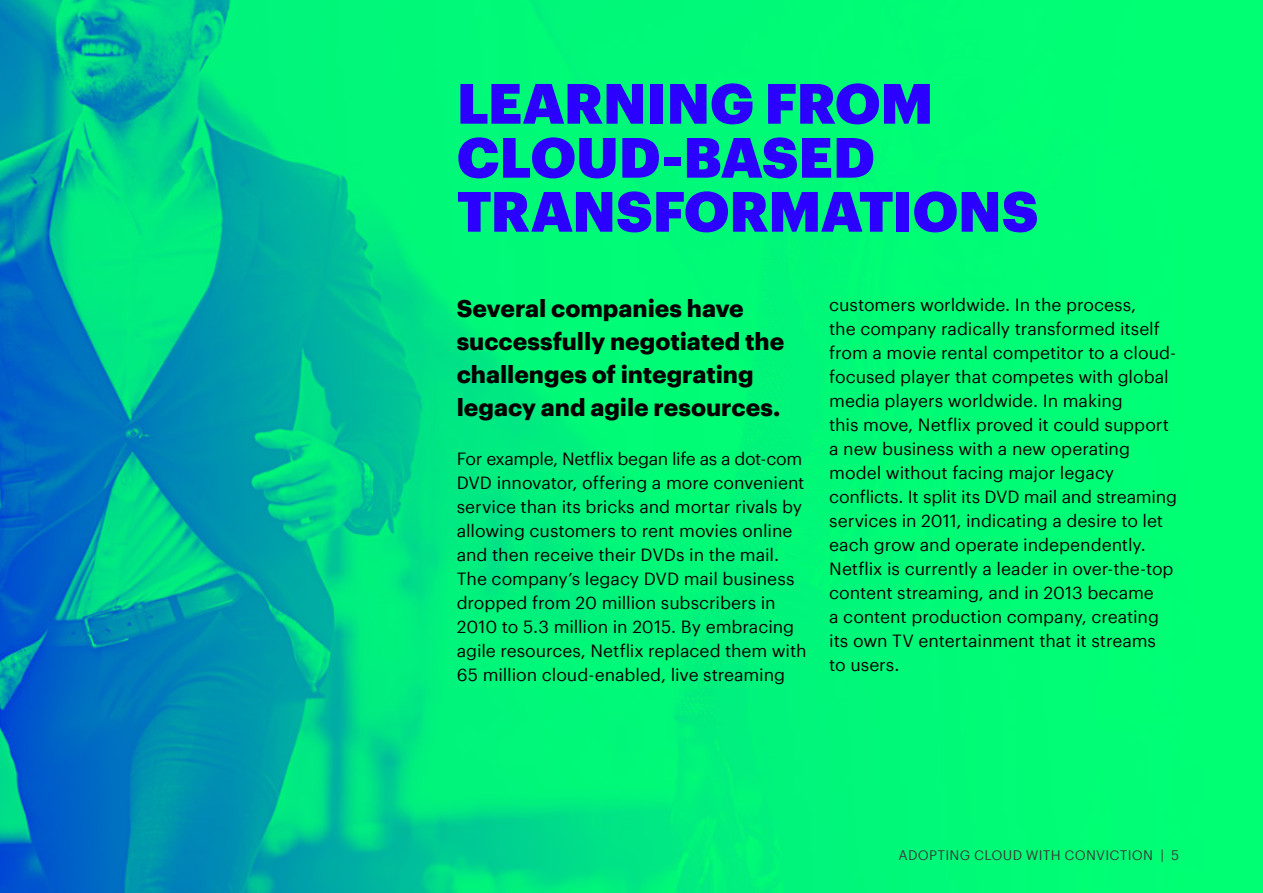
<style>
.page{position:relative;width:1263px;height:893px;background:#fff}
.page>*{position:absolute;margin:0;border:0;box-sizing:border-box;transform-origin:0 0}
.t1{font:900 55.5px/54px "Graphik";letter-spacing:-.005em;color:#2b00ff}
.t2{font:700 24px/33px "Graphik";color:#000}
.t3{font:17.25px/24px "Graphik";letter-spacing:-.005em;color:#000}
.t4{font:13.5px "Graphik";letter-spacing:.02em;color:#393a39}
</style>
<div class="page">
<img style="left:0;top:0;width:1263px;height:893px">
<h1 class="t1" style="left:457px;top:71px;width:583px">LEARNING FROM<br>CLOUD-BASED<br>TRANSFORMATIONS</h1>
<h2 class="t2" style="left:457px;top:289px;width:329px">Several companies have successfully negotiated the challenges of integrating legacy and agile resources.</h2>
<p class="t3" style="left:457px;top:445px;width:351px">For example, Netflix began life as a dot-com DVD innovator, offering a more convenient service than its bricks and mortar rivals by allowing customers to rent movies online and then receive their DVDs in the mail.<br>The company’s legacy DVD mail business dropped from 20 million subscribers in 2010 to 5.3 million in 2015. By embracing agile resources, Netflix replaced them with 65 million cloud-enabled, live streaming</p>
<p class="t3" style="left:829px;top:291px;width:349px">customers worldwide. In the process,<br>the company radically transformed itself from a movie rental competitor to a cloud&shy;focused player that competes with global media players worldwide. In making<br>this move, Netflix proved it could support a new business with a new operating model without facing major legacy conflicts. It split its DVD mail and streaming services in 2011, indicating a desire to let each grow and operate independently.<br>Netflix is currently a leader in over-the-top content streaming, and in 2013 became<br>a content production company, creating its own TV entertainment that it streams to users.</p>
<p class="t4" style="left:898px;top:845px;width:282px">ADOPTING CLOUD WITH CONVICTION | 5</p>
</div>
